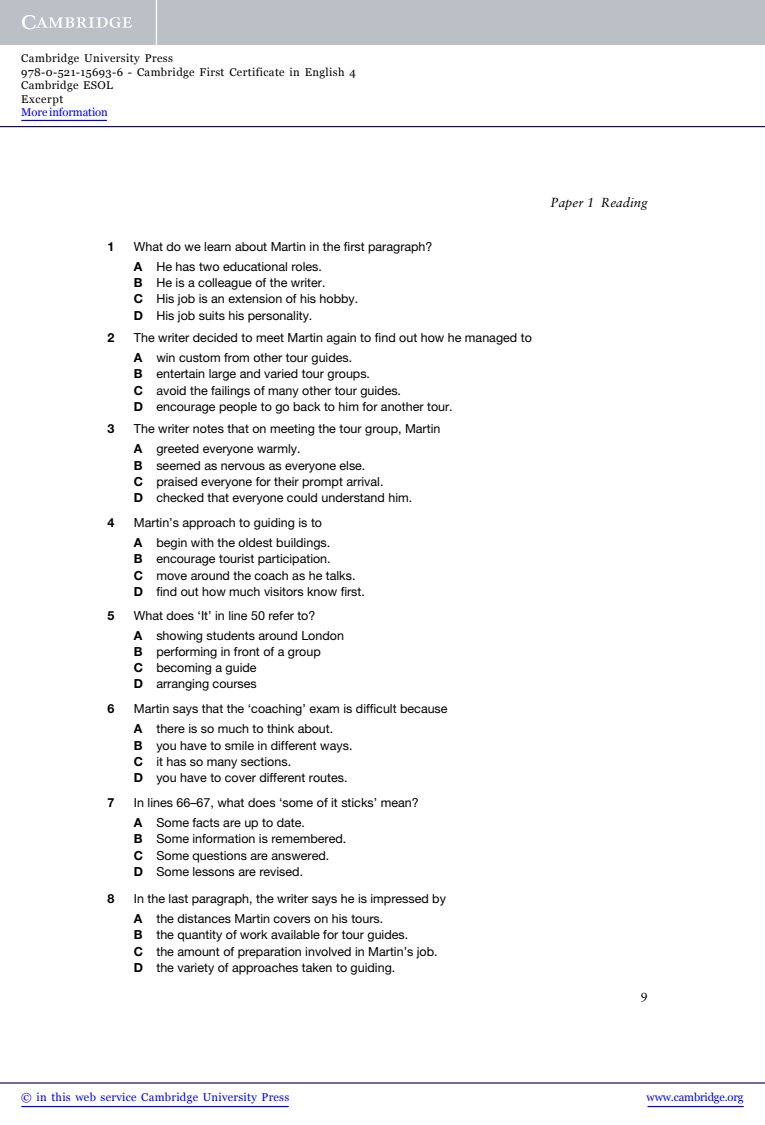
<style>
.page{position:relative;width:765px;height:1125px;background:#fff}
.page>*{position:absolute;margin:0;border:0;box-sizing:border-box;transform-origin:0 0}
.t1{font:italic 13.12px "Sabon";color:#000}
.t2{font:13.12px "Sabon";color:#000}
.t3{font:12.5px/16.2px "Helvetica Neue LT Std";color:#000}
.t4{font:700 12.5px "Helvetica Neue LT Std";color:#000}
.t5{font:11.25px/13.5px "Georgia";letter-spacing:.035em;color:#000}
.t6{font:11.25px "Georgia";letter-spacing:.025em;color:#0000f1}
.t7{font:11.25px "Georgia";letter-spacing:-.015em;color:#0000f1}
.t8{font:11.25px "Georgia";letter-spacing:-.01em;color:#0000f1}
.s1{font-weight:700}
</style>
<div class="page">
<div style="left:0;top:0;width:765px;height:45px;background:#bac0c6"></div>
<svg style="left:22px;top:15px;width:110px;height:14px"></svg>
<hr style="left:156px;top:0;width:1px;height:45px;background:#fff">
<hr style="left:0;top:1082px;width:765px;height:2px;background:#150666">
<hr style="left:648px;top:1106px;width:96px;height:1px;background:#0000f1">
<hr style="left:0;top:126px;width:765px;height:1px;background:#150666">
<hr style="left:21px;top:1106px;width:268px;height:1px;background:#0000f1">
<hr style="left:21px;top:120px;width:86px;height:1px;background:#0000f1">
<p class="t5" style="left:21px;top:52px;width:336px">Cambridge University Press<br>978-0-521-15693-6 - Cambridge First Certificate in English 4<br>Cambridge ESOL<br>Excerpt</p>
<p class="t8" style="left:21px;top:106px;width:88px">More information</p>
<p class="t4" style="left:108px;top:239px;width:8px">1</p>
<p class="t3" style="left:134px;top:237px;width:300px;line-height:20px">What do we learn about Martin in the first paragraph?<br><span class="s1">A</span> He has two educational roles.</p>
<p class="t3" style="left:134px;top:276px;width:226px"><span class="s1">B</span> He is a colleague of the writer.<br><span class="s1">C</span> His job is an extension of his hobby.<br><span class="s1">D</span> His job suits his personality.</p>
<p class="t4" style="left:108px;top:330px;width:8px">2</p>
<p class="t3" style="left:134px;top:329px;width:399px;line-height:20px">The writer decided to meet Martin again to find out how he managed to<br><span class="s1">A</span> win custom from other tour guides.</p>
<p class="t3" style="left:134px;top:367px;width:320px"><span class="s1">B</span> entertain large and varied tour groups.<br><span class="s1">C</span> avoid the failings of many other tour guides.<br><span class="s1">D</span> encourage people to go back to him for another tour.</p>
<p class="t4" style="left:108px;top:422px;width:8px">3</p>
<p class="t3" style="left:134px;top:420px;width:308px;line-height:20px">The writer notes that on meeting the tour group, Martin<br><span class="s1">A</span> greeted everyone warmly.</p>
<p class="t3" style="left:134px;top:458px;width:280px"><span class="s1">B</span> seemed as nervous as everyone else.<br><span class="s1">C</span> praised everyone for their prompt arrival.<br><span class="s1">D</span> checked that everyone could understand him.</p>
<p class="t4" style="left:108px;top:515px;width:8px">4</p>
<p class="t3" style="left:134px;top:514px;width:198px;line-height:20px">Martin’s approach to guiding is to<br><span class="s1">A</span> begin with the oldest buildings.</p>
<p class="t3" style="left:134px;top:552px;width:233px"><span class="s1">B</span> encourage tourist participation.<br><span class="s1">C</span> move around the coach as he talks.<br><span class="s1">D</span> find out how much visitors know first.</p>
<p class="t4" style="left:108px;top:608px;width:8px">5</p>
<p class="t3" style="left:134px;top:606px;width:212px;line-height:20px">What does ‘It’ in line 50 refer to?<br><span class="s1">A</span> showing students around London</p>
<p class="t3" style="left:134px;top:644px;width:188px"><span class="s1">B</span> performing in front of a group<br><span class="s1">C</span> becoming a guide<br><span class="s1">D</span> arranging courses</p>
<p class="t4" style="left:108px;top:702px;width:8px">6</p>
<p class="t3" style="left:134px;top:700px;width:315px;line-height:20px">Martin says that the ‘coaching’ exam is difficult because<br><span class="s1">A</span> there is so much to think about.</p>
<p class="t3" style="left:134px;top:738px;width:220px"><span class="s1">B</span> you have to smile in different ways.<br><span class="s1">C</span> it has so many sections.<br><span class="s1">D</span> you have to cover different routes.</p>
<p class="t4" style="left:108px;top:795px;width:8px">7</p>
<p class="t3" style="left:134px;top:794px;width:286px;line-height:20px">In lines 66–67, what does ‘some of it sticks’ mean?<br><span class="s1">A</span> Some facts are up to date.</p>
<p class="t3" style="left:134px;top:832px;width:214px"><span class="s1">B</span> Some information is remembered.<br><span class="s1">C</span> Some questions are answered.<br><span class="s1">D</span> Some lessons are revised.</p>
<p class="t4" style="left:108px;top:892px;width:8px">8</p>
<p class="t3" style="left:134px;top:890px;width:314px;line-height:20px">In the last paragraph, the writer says he is impressed by<br><span class="s1">A</span> the distances Martin covers on his tours.</p>
<p class="t3" style="left:134px;top:928px;width:305px"><span class="s1">B</span> the quantity of work available for tour guides.<br><span class="s1">C</span> the amount of preparation involved in Martin’s job.<br><span class="s1">D</span> the variety of approaches taken to guiding.</p>
<p class="t1" style="left:551px;top:197px;width:98px">Paper 1 Reading</p>
<p class="t2" style="left:640px;top:992px;width:9px">9</p>
<p class="t6" style="left:21px;top:1091px;width:269px">© in this web service Cambridge University Press</p>
<p class="t7" style="left:647px;top:1091px;width:99px">www.cambridge.org</p>
</div>
